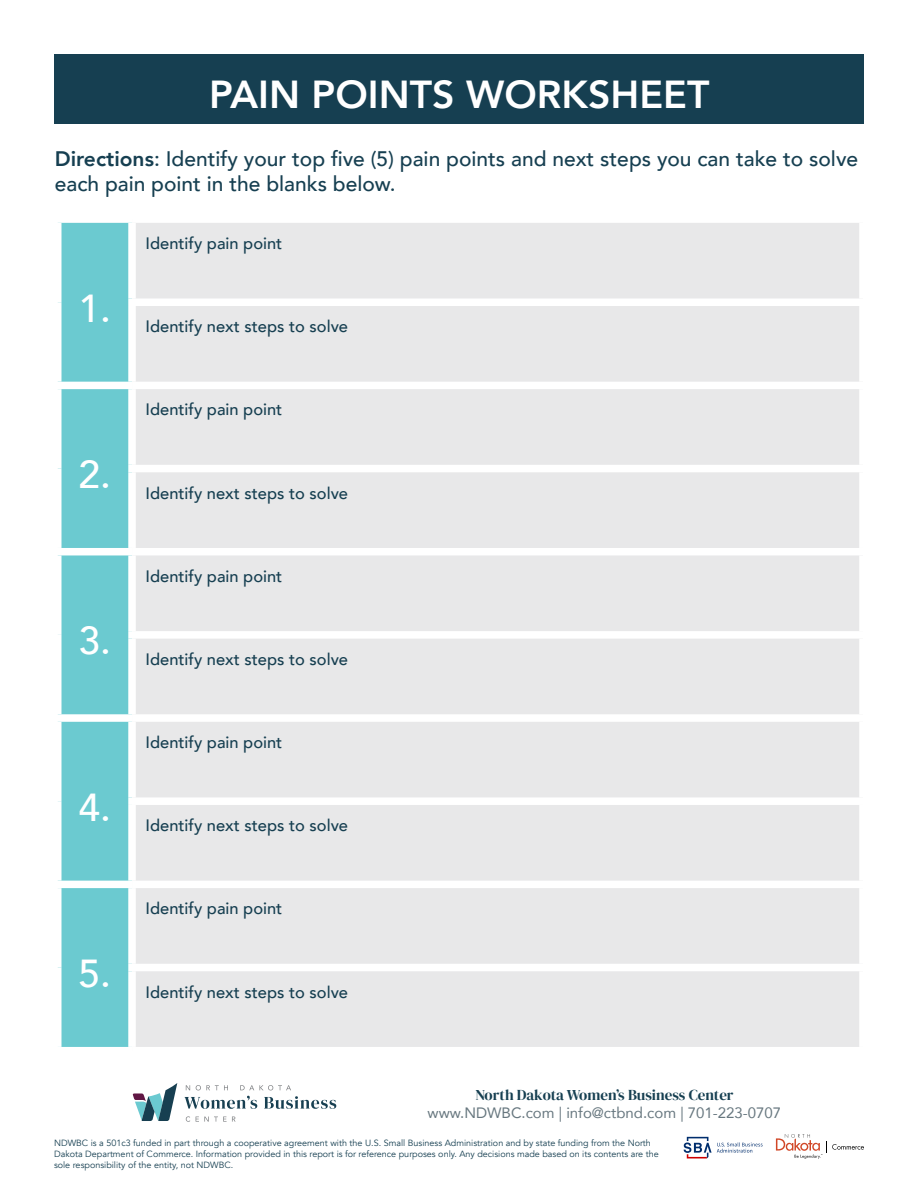
<style>
.page{position:relative;width:918px;height:1188px;background:#fff}
.page>*{position:absolute;margin:0;border:0;box-sizing:border-box;transform-origin:0 0}
.t1{font:800 39px "Avenir";color:#fff}
.t2{font:500 39px "Avenir";color:#fff}
.t3{font:500 21px/25.2px "Avenir";color:#163f51}
.t4{font:500 16.5px "Avenir";color:#163f51}
.t5{font:15px "Avenir";color:#67777f}
.t6{font:15px "DM Serif Display";color:#163f51}
.t7{font:9px/10.8px "Avenir";color:#163f51}
.s1{font-weight:800}
</style>
<div class="page">
<svg style="left:184px;top:1096px;width:73px;height:13px"></svg>
<svg style="left:264px;top:1096px;width:72px;height:13px"></svg>
<svg style="left:186px;top:1116px;width:4px;height:6px"></svg>
<svg style="left:196px;top:1117px;width:40px;height:5px"></svg>
<svg style="left:186px;top:1085px;width:4px;height:5px"></svg>
<svg style="left:196px;top:1085px;width:32px;height:5px"></svg>
<svg style="left:240px;top:1085px;width:51px;height:5px"></svg>
<svg style="left:133px;top:1083px;width:44px;height:38px"></svg>
<svg style="left:684px;top:1137px;width:79px;height:21px"></svg>
<svg style="left:776px;top:1134px;width:88px;height:25px"></svg>
<div style="left:54px;top:54px;width:810px;height:69px;background:#163f51"></div>
<div style="left:62px;top:223px;width:66px;height:824px;background:#6bcad0"></div>
<div style="left:136px;top:223px;width:723px;height:824px;background:#e8e8e9"></div>
<div style="left:128px;top:298px;width:739px;height:8px;background:#fff"></div>
<div style="left:54px;top:382px;width:78px;height:7px;background:#fff"></div>
<div style="left:132px;top:382px;width:735px;height:7px;background:#fff"></div>
<div style="left:128px;top:465px;width:739px;height:7px;background:#fff"></div>
<div style="left:54px;top:548px;width:78px;height:7px;background:#fff"></div>
<div style="left:132px;top:548px;width:735px;height:7px;background:#fff"></div>
<div style="left:128px;top:631px;width:739px;height:8px;background:#fff"></div>
<div style="left:54px;top:714px;width:78px;height:8px;background:#fff"></div>
<div style="left:132px;top:714px;width:735px;height:8px;background:#fff"></div>
<div style="left:128px;top:797px;width:739px;height:8px;background:#fff"></div>
<div style="left:54px;top:881px;width:78px;height:7px;background:#fff"></div>
<div style="left:132px;top:881px;width:735px;height:7px;background:#fff"></div>
<div style="left:128px;top:964px;width:739px;height:7px;background:#fff"></div>
<h1 class="t1" style="left:209px;top:64px;width:502px">PAIN POINTS WORKSHEET</h1>
<h2 class="t3" style="left:55px;top:145px;width:805px"><span class="s1">Directions</span>: Identify your top five (5) pain points and next steps you can take to solve each pain point in the blanks below.</h2>
<h1 class="t2" style="left:79px;top:274px;width:34px">1.</h1>
<h1 class="t2" style="left:79px;top:441px;width:34px">2.</h1>
<h1 class="t2" style="left:79px;top:607px;width:34px">3.</h1>
<h1 class="t2" style="left:79px;top:773px;width:34px">4.</h1>
<h1 class="t2" style="left:79px;top:940px;width:34px">5.</h1>
<h3 class="t4" style="left:146px;top:229px;width:138px">Identify pain point</h3>
<h3 class="t4" style="left:146px;top:312px;width:204px">Identify next steps to solve</h3>
<h3 class="t4" style="left:146px;top:395px;width:138px">Identify pain point</h3>
<h3 class="t4" style="left:146px;top:479px;width:204px">Identify next steps to solve</h3>
<h3 class="t4" style="left:146px;top:562px;width:138px">Identify pain point</h3>
<h3 class="t4" style="left:146px;top:645px;width:204px">Identify next steps to solve</h3>
<h3 class="t4" style="left:146px;top:728px;width:138px">Identify pain point</h3>
<h3 class="t4" style="left:146px;top:811px;width:204px">Identify next steps to solve</h3>
<h3 class="t4" style="left:146px;top:894px;width:138px">Identify pain point</h3>
<h3 class="t4" style="left:146px;top:978px;width:204px">Identify next steps to solve</h3>
<h3 class="t6" style="left:475px;top:1087px;width:260px">North Dakota Women’s Business Center</h3>
<h3 class="t5" style="left:428px;top:1101px;width:355px">www.NDWBC.com | info@ctbnd.com | 701-223-0707</h3>
<p class="t7" style="left:54px;top:1138px;width:606px">NDWBC is a 501c3 funded in part through a cooperative agreement with the U.S. Small Business Administration and by state funding from the North<br>Dakota Department of Commerce. Information provided in this report is for reference purposes only. Any decisions made based on its contents are the sole responsibility of the entity, not NDWBC.</p>
</div>
